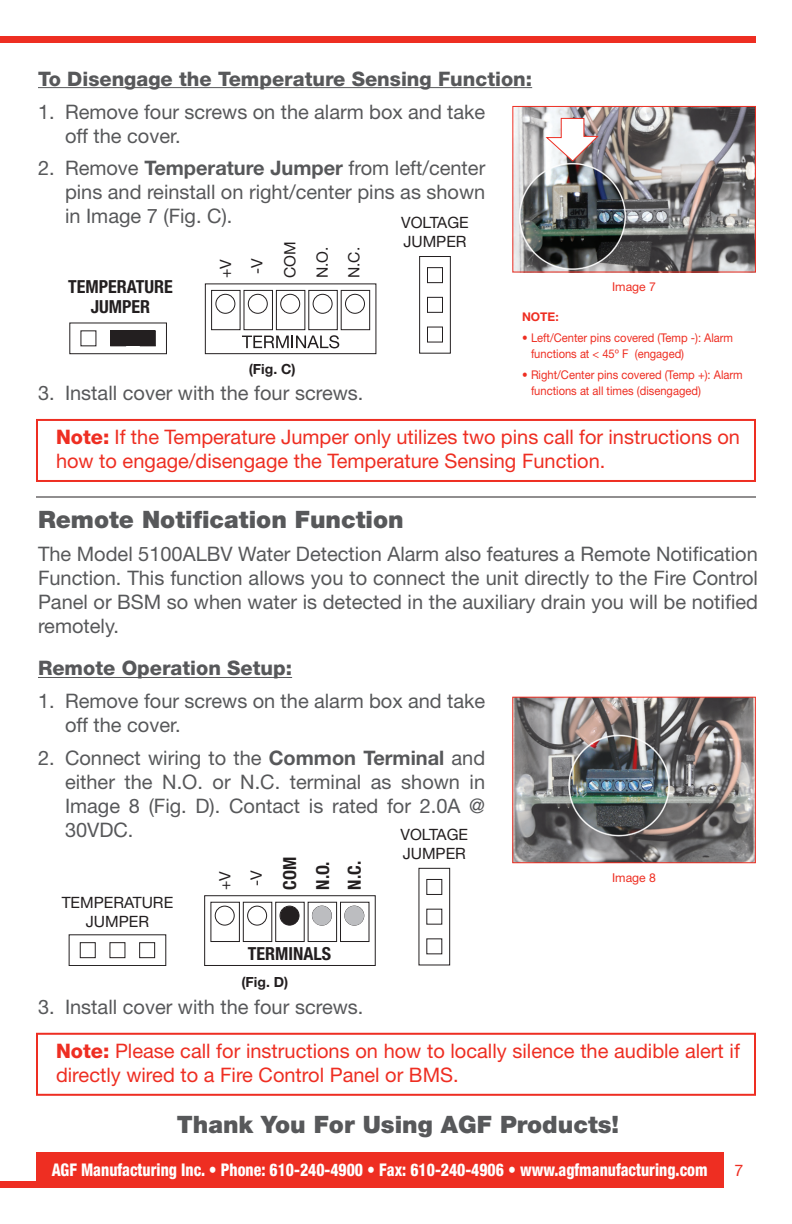
<style>
.page{position:relative;width:792px;height:1224px;background:#fff}
.page>*{position:absolute;margin:0;border:0;box-sizing:border-box;transform-origin:0 0}
.t1{font:900 24px "Helvetica Neue";color:#57585a}
.t2{font:20px/24px "Helvetica Neue";color:#57585a;text-align:justify}
.t3{font:20px/24px "Helvetica Neue";color:#ee2e22}
.t4{font:800 20px "Helvetica Neue";color:#57585a}
.t5{font:700 condensed 18px "Helvetica Neue";color:#231f20}
.t6{font:800 condensed 17.6px "Helvetica Neue";color:#fff;scale:.9 1}
.t7{font:16px "Helvetica Neue";color:#ee2e22}
.t8{font:15.6px/18.8px "Helvetica Neue";color:#231f20}
.t9{font:700 14px "Helvetica Neue";color:#231f20}
.t10{font:12.2px "Helvetica Neue";color:#ee2e22}
.t11{font:12px/16px "Helvetica Neue";color:#ee2e22;scale:.93 1}
.t12{font:700 12px "Helvetica Neue";color:#ee2e22}
.s1{font-weight:700}
.s2{font-weight:800}
</style>
<div class="page">
<div style="left:36px;top:1152px;width:687px;height:36px;background:#ee2e22"></div>
<div style="left:0;top:36px;width:756px;height:6px;background:#ee2e22"></div>
<div style="left:0;top:1182px;width:36px;height:6px;background:#ee2e22"></div>
<div style="left:204px;top:895px;width:172px;height:71px;border:1px solid #231f20"></div>
<div style="left:419px;top:868px;width:31px;height:97px;border:1px solid #231f20"></div>
<div style="left:211px;top:902px;width:29px;height:40px;background:#fff;border:1px solid #231f20"></div>
<div style="left:215px;top:906px;width:20px;height:19px;border:1px solid #231f20;border-radius:50%"></div>
<div style="left:243px;top:902px;width:29px;height:40px;background:#fff;border:1px solid #231f20"></div>
<div style="left:247px;top:906px;width:20px;height:19px;border:1px solid #231f20;border-radius:50%"></div>
<div style="left:275px;top:902px;width:30px;height:40px;background:#fff;border:1px solid #231f20"></div>
<div style="left:308px;top:902px;width:29px;height:40px;background:#fff;border:1px solid #231f20"></div>
<div style="left:340px;top:902px;width:29px;height:40px;background:#fff;border:1px solid #231f20"></div>
<div style="left:345px;top:906px;width:19px;height:19px;border:1px solid #231f20;border-radius:50%"></div>
<div style="left:427px;top:879px;width:15px;height:16px;background:#fff;border:1px solid #231f20"></div>
<div style="left:69px;top:935px;width:97px;height:31px;border:1px solid #231f20"></div>
<div style="left:80px;top:942px;width:16px;height:16px;background:#fff;border:1px solid #231f20"></div>
<div style="left:110px;top:942px;width:15px;height:16px;background:#fff;border:1px solid #231f20"></div>
<div style="left:139px;top:942px;width:16px;height:16px;background:#fff;border:1px solid #231f20"></div>
<div style="left:312px;top:906px;width:20px;height:19px;background:#bcbdc0;border-radius:50%"></div>
<div style="left:344px;top:906px;width:20px;height:19px;background:#bcbdc0;border-radius:50%"></div>
<div style="left:280px;top:906px;width:19px;height:19px;background:#231f20;border-radius:50%"></div>
<div style="left:205px;top:284px;width:171px;height:70px;background:#fff;border:1px solid #231f20"></div>
<div style="left:419px;top:256px;width:32px;height:97px;background:#fff;border:1px solid #231f20"></div>
<div style="left:211px;top:290px;width:29px;height:40px;background:#fff;border:1px solid #231f20"></div>
<div style="left:216px;top:294px;width:19px;height:20px;border:1px solid #231f20;border-radius:50%"></div>
<div style="left:244px;top:290px;width:29px;height:40px;background:#fff;border:1px solid #231f20"></div>
<div style="left:248px;top:294px;width:20px;height:20px;border:1px solid #231f20;border-radius:50%"></div>
<div style="left:276px;top:290px;width:29px;height:40px;background:#fff;border:1px solid #231f20"></div>
<div style="left:280px;top:294px;width:20px;height:20px;border:1px solid #231f20;border-radius:50%"></div>
<div style="left:308px;top:290px;width:30px;height:40px;background:#fff;border:1px solid #231f20"></div>
<div style="left:313px;top:294px;width:19px;height:20px;border:1px solid #231f20;border-radius:50%"></div>
<div style="left:341px;top:290px;width:29px;height:40px;background:#fff;border:1px solid #231f20"></div>
<div style="left:345px;top:294px;width:20px;height:20px;border:1px solid #231f20;border-radius:50%"></div>
<svg style="left:242px;top:335px;width:97px;height:13px"></svg>
<div style="left:427px;top:267px;width:16px;height:16px;background:#fff;border:1px solid #231f20"></div>
<div style="left:427px;top:297px;width:16px;height:16px;background:#fff;border:1px solid #231f20"></div>
<div style="left:427px;top:327px;width:16px;height:15px;background:#fff;border:1px solid #231f20"></div>
<div style="left:70px;top:323px;width:97px;height:31px;border:1px solid #231f20"></div>
<svg style="left:155px;top:331px;width:1px;height:15px"></svg>
<div style="left:110px;top:331px;width:45px;height:15px;background:#231f20"></div>
<hr style="left:38px;top:87px;width:494px;height:1px;background:#57585a">
<hr style="left:38px;top:677px;width:254px;height:1px;background:#57585a">
<img style="left:514px;top:108px;width:240px;height:163px">
<div style="left:512px;top:106px;width:244px;height:167px;border:1px solid #ee2e22"></div>
<img style="left:514px;top:699px;width:240px;height:162px">
<div style="left:512px;top:697px;width:244px;height:166px;border:1px solid #ee2e22"></div>
<hr style="left:36px;top:496px;width:720px;height:2px;background:#231f20">
<div style="left:36px;top:1033px;width:720px;height:63px;border:2px solid #ee2e22"></div>
<div style="left:36px;top:419px;width:720px;height:63px;border:2px solid #ee2e22"></div>
<svg style="left:544px;top:117px;width:56px;height:45px"></svg>
<p class="t4" style="left:38px;top:67px;width:496px">To Disengage the Temperature Sensing Function:</p>
<p class="t2" style="left:65px;top:99px;width:422px;text-indent:-27px">1. Remove four screws on the alarm box and take off the cover.</p>
<p class="t2" style="left:65px;top:155px;width:422px;text-indent:-27px">2. Remove <span class="s1">Temperature Jumper</span> from left/center pins and reinstall on right/center pins as shown in Image 7 (Fig. C).</p>
<p class="t8" style="left:401px;top:213px;width:69px">VOLTAGE<br>JUMPER</p>
<p class="t8" style="left:280px;top:278px;width:38px;rotate:-90deg">COM</p>
<p class="t8" style="left:306px;top:278px;width:33px;line-height:32px;rotate:-90deg">N.O.<br>N.C.</p>
<p class="t8" style="left:210px;top:278px;width:21px;line-height:31.2px;rotate:-90deg">+V -V</p>
<p class="t5" style="left:68px;top:275px;width:106px">TEMPERATURE</p>
<p class="t5" style="left:91px;top:295px;width:61px">JUMPER</p>
<p class="t10" style="left:612px;top:279px;width:45px">Image 7</p>
<p class="t8" style="left:62px;top:281px;width:113px;text-align:center">TEMPERATURE<br>JUMPER</p>
<p class="t12" style="left:522px;top:310px;width:38px">NOTE:</p>
<p class="t11" style="left:531px;top:329px;width:219px;text-indent:-9px">• Left/Center pins covered (Temp -): Alarm functions at &lt; 45º F (engaged)</p>
<p class="t11" style="left:531px;top:366px;width:229px;text-indent:-9px">• Right/Center pins covered (Temp +): Alarm functions at all times (disengaged)</p>
<p class="t9" style="left:249px;top:361px;width:48px">(Fig. C)</p>
<p class="t2" style="left:38px;top:380px;width:327px">3. Install cover with the four screws.</p>
<p class="t3" style="left:56px;top:425px;width:686px"><span class="s2">Note:</span> If the Temperature Jumper only utilizes two pins call for instructions on how to engage/disengage the Temperature Sensing Function.</p>
<p class="t1" style="left:38px;top:506px;width:367px">Remote Notification Function</p>
<p class="t2" style="left:38px;top:542px;width:722px">The Model 5100ALBV Water Detection Alarm also features a Remote Notification Function. This function allows you to connect the unit directly to the Fire Control Panel or BSM so when water is detected in the auxiliary drain you will be notified remotely.</p>
<p class="t4" style="left:38px;top:656px;width:256px">Remote Operation Setup:</p>
<p class="t2" style="left:65px;top:689px;width:422px;text-indent:-27px">1. Remove four screws on the alarm box and take off the cover.</p>
<p class="t2" style="left:65px;top:745px;width:422px;text-indent:-27px">2. Connect wiring to the <span class="s1">Common Terminal</span> and either the N.O. or N.C. terminal as shown in Image 8 (Fig. D). Contact is rated for 2.0A @ 30VDC.</p>
<p class="t8" style="left:401px;top:825px;width:69px">VOLTAGE<br>JUMPER</p>
<p class="t8" style="left:280px;top:890px;width:38px;rotate:-90deg">COM</p>
<p class="t5" style="left:279px;top:890px;width:34px;rotate:-90deg">COM</p>
<p class="t5" style="left:312px;top:890px;width:30px;rotate:-90deg">N.O.</p>
<p class="t5" style="left:343px;top:890px;width:30px;rotate:-90deg">N.C.</p>
<p class="t8" style="left:305px;top:890px;width:33px;line-height:32px;rotate:-90deg">N.O.<br>N.C.</p>
<p class="t8" style="left:209px;top:890px;width:21px;line-height:31.2px;rotate:-90deg">+V -V</p>
<p class="t10" style="left:612px;top:870px;width:45px">Image 8</p>
<p class="t8" style="left:62px;top:893px;width:113px;text-align:center">TEMPERATURE<br>JUMPER</p>
<p class="t5" style="left:248px;top:943px;width:85px">TERMINALS</p>
<p class="t9" style="left:242px;top:973px;width:48px">(Fig. D)</p>
<p class="t2" style="left:38px;top:994px;width:327px">3. Install cover with the four screws.</p>
<p class="t3" style="left:56px;top:1038px;width:685px"><span class="s2">Note:</span> Please call for instructions on how to locally silence the audible alert if directly wired to a Fire Control Panel or BMS.</p>
<p class="t1" style="left:177px;top:1110px;width:444px">Thank You For Using AGF Products!</p>
<p class="t6" style="left:52px;top:1159px;width:730px">AGF Manufacturing Inc. • Phone: 610-240-4900 • Fax: 610-240-4906 • www.agfmanufacturing.com</p>
<p class="t7" style="left:735px;top:1161px;width:10px">7</p>
</div>
